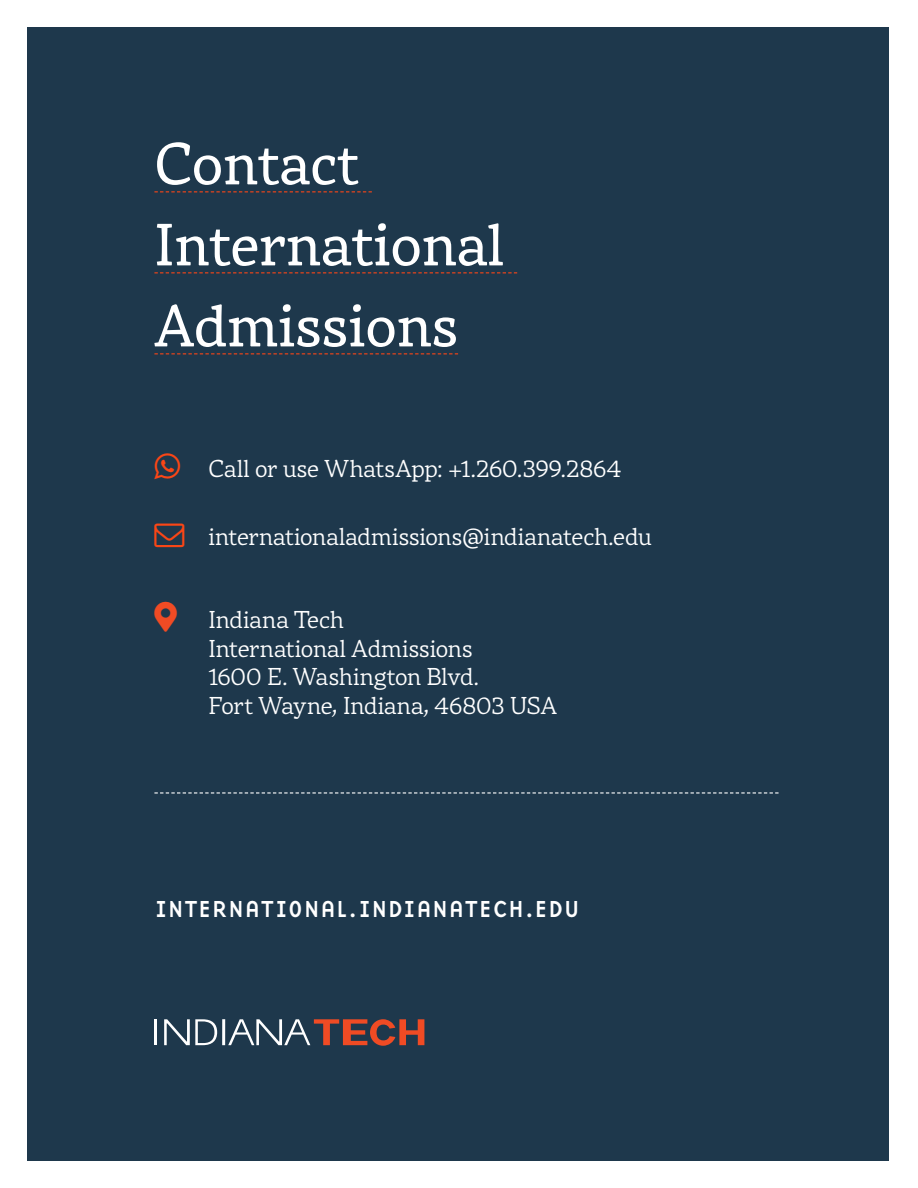
<style>
.page{position:relative;width:918px;height:1188px;background:#fff}
.page>*{position:absolute;margin:0;border:0;box-sizing:border-box;transform-origin:0 0}
.t1{font:58.5px/81px "Rival";color:#fff}
.t2{font:300 24px/28.8px "Rival";color:#fff}
.t3{font:24px "Base 9 Sans OT";letter-spacing:.01em;color:#fff}
</style>
<div class="page">
<div style="left:27px;top:27px;width:862px;height:1134px;background:#1e384c"></div>
<svg style="left:154px;top:191px;width:218px;height:1px"></svg>
<svg style="left:154px;top:272px;width:363px;height:1px"></svg>
<svg style="left:154px;top:353px;width:304px;height:1px"></svg>
<svg style="left:154px;top:792px;width:625px;height:2px"></svg>
<svg style="left:164px;top:1019px;width:53px;height:26px"></svg>
<hr style="left:222px;top:1019px;width:3px;height:26px;background:#fff">
<hr style="left:154px;top:1019px;width:3px;height:26px;background:#fff">
<svg style="left:228px;top:1019px;width:196px;height:27px"></svg>
<h1 class="t1" style="left:154px;top:121px;width:351px">Contact<br>International<br>Admissions</h1>
<p class="t2" style="left:208px;top:453px;width:414px">Call or use WhatsApp: +1.260.399.2864</p>
<p class="t2" style="left:208px;top:521px;width:445px">internationaladmissions@indianatech.edu</p>
<p class="t2" style="left:208px;top:604px;width:350px">Indiana Tech<br>International Admissions<br>1600 E. Washington Blvd.<br>Fort Wayne, Indiana, 46803 USA</p>
<p class="t3" style="left:154px;top:896px;width:427px">INTERNATIONAL.INDIANATECH.EDU</p>
</div>
